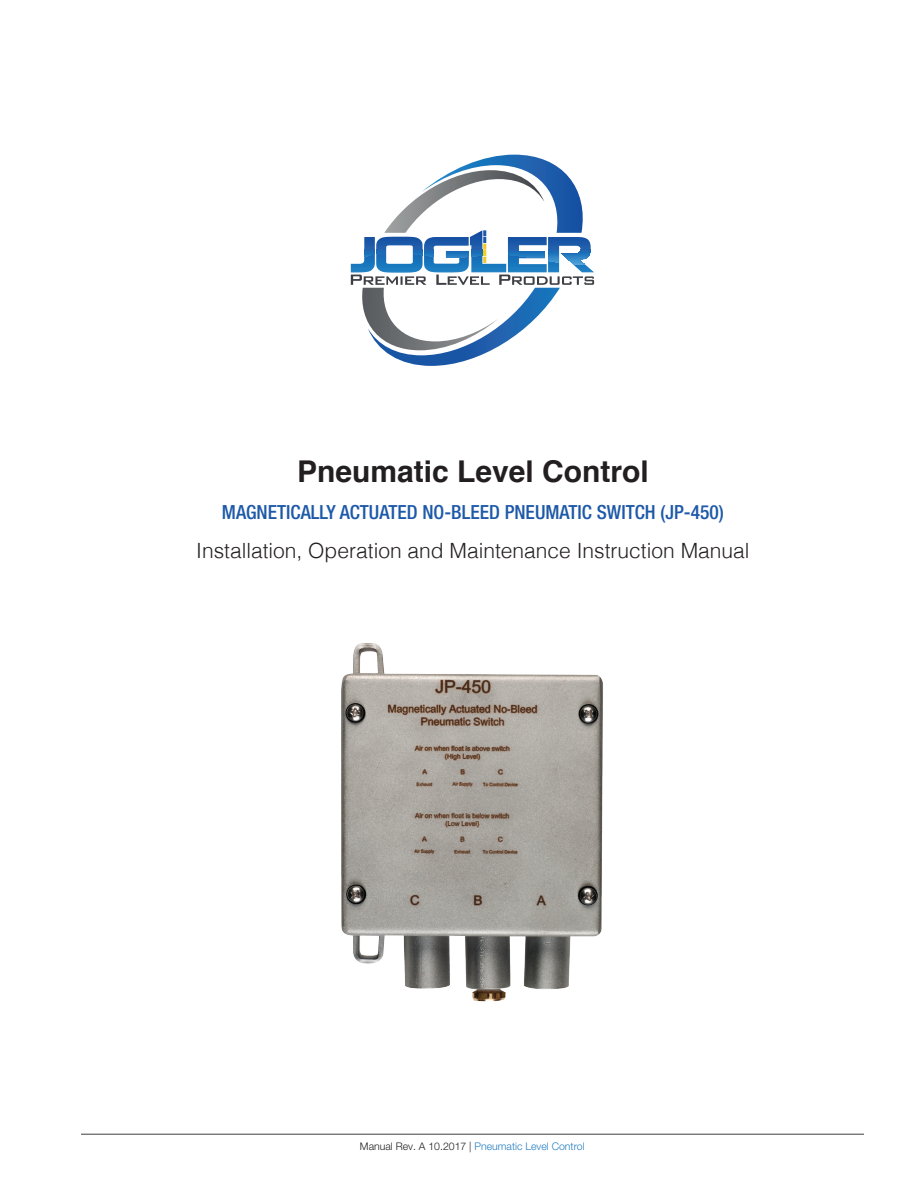
<style>
.page{position:relative;width:918px;height:1188px;background:#fff}
.page>*{position:absolute;margin:0;border:0;box-sizing:border-box;transform-origin:0 0}
.t1{font:700 30px "Helvetica";color:#231f20}
.t2{font:300 21px "Helvetica";color:#231f20}
.t3{font:500 condensed 19.5px "Helvetica Neue";color:#1d59a8}
.t4{font:300 10.5px "Helvetica Neue LT Pro";color:#227dc2}
.s1{color:#231f20}
</style>
<div class="page">
<svg style="left:351px;top:155px;width:243px;height:211px"></svg>
<hr style="left:81px;top:1134px;width:783px;height:1px;background:#3e3e3f">
<img style="left:341px;top:643px;width:262px;height:359px">
<h1 class="t1" style="left:297px;top:444px;width:353px">Pneumatic Level Control</h1>
<p class="t3" style="left:222px;top:500px;width:503px">MAGNETICALLY ACTUATED NO-BLEED PNEUMATIC SWITCH (JP-450)</p>
<p class="t2" style="left:196px;top:532px;width:555px">Installation, Operation and Maintenance Instruction Manual</p>
<p class="t4" style="left:360px;top:1140px;width:226px"><span class="s1">Manual Rev. A 10.2017 |</span> Pneumatic Level Control</p>
</div>
